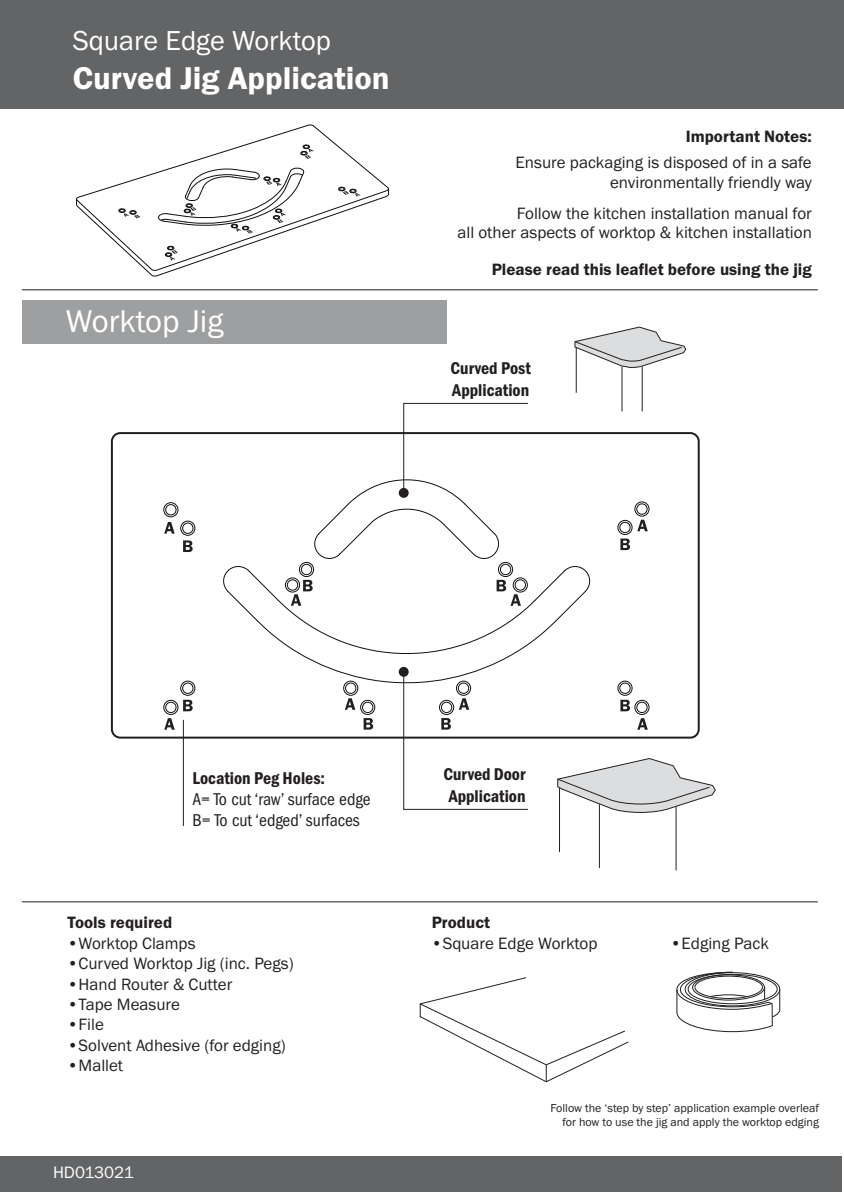
<style>
.page{position:relative;width:844px;height:1192px;background:#fff}
.page>*{position:absolute;margin:0;border:0;box-sizing:border-box;transform-origin:0 0}
.t1{font:600 32.6px "Franklin Gothic";color:#fff}
.t2{font:32.6px "Franklin Gothic";color:#fff}
.t3{font:28.3px "Franklin Gothic";color:#fff}
.t4{font:condensed 17.7px/21.2px "ITC Franklin Gothic Std";color:#231f20}
.t5{font:600 condensed 17.7px/21.2px "Franklin Gothic";color:#231f20}
.t6{font:17.1px "Franklin Gothic";color:#fff}
.t7{font:17px/25.5px "Franklin Gothic";color:#231f20;text-align:right}
.t8{font:600 17px "Franklin Gothic";color:#231f20}
.t9{font:12px/14.4px "Franklin Gothic";color:#231f20;text-align:right}
.s1{font-weight:600}
.s2{font-family:"Franklin Gothic";font-weight:600}
</style>
<div class="page">
<div style="left:0;top:0;width:844px;height:109px;background:#636466"></div>
<div style="left:0;top:1155px;width:841px;height:36px;background:#636466"></div>
<div style="left:22px;top:300px;width:424px;height:43px;background:#9d9fa1"></div>
<hr style="left:22px;top:289px;width:795px;height:1px;background:#231f20">
<svg style="left:76px;top:124px;width:313px;height:153px"></svg>
<div style="left:163px;top:502px;width:15px;height:15px;border:1px solid #130e15;border-radius:50%"></div>
<div style="left:165px;top:504px;width:11px;height:11px;border:1px solid #130e15;border-radius:50%"></div>
<div style="left:180px;top:521px;width:15px;height:14px;border:1px solid #130e15;border-radius:50%"></div>
<div style="left:182px;top:522px;width:11px;height:11px;border:1px solid #130e15;border-radius:50%"></div>
<div style="left:163px;top:700px;width:15px;height:14px;border:1px solid #130e15;border-radius:50%"></div>
<div style="left:165px;top:701px;width:11px;height:12px;border:1px solid #130e15;border-radius:50%"></div>
<div style="left:180px;top:680px;width:15px;height:15px;border:1px solid #130e15;border-radius:50%"></div>
<div style="left:182px;top:682px;width:11px;height:11px;border:1px solid #130e15;border-radius:50%"></div>
<svg style="left:164px;top:522px;width:11px;height:11px"></svg>
<svg style="left:164px;top:718px;width:11px;height:11px"></svg>
<svg style="left:183px;top:540px;width:10px;height:12px"></svg>
<svg style="left:183px;top:699px;width:10px;height:12px"></svg>
<hr style="left:183px;top:719px;width:1px;height:106px;background:#231f20">
<hr style="left:22px;top:901px;width:795px;height:1px;background:#231f20">
<svg style="left:574px;top:326px;width:113px;height:43px"></svg>
<hr style="left:575px;top:348px;width:1px;height:45px;background:#231f20">
<hr style="left:621px;top:366px;width:1px;height:45px;background:#231f20">
<hr style="left:642px;top:366px;width:1px;height:45px;background:#231f20">
<svg style="left:217px;top:402px;width:499px;height:411px"></svg>
<hr style="left:559px;top:788px;width:1px;height:63px;background:#231f20">
<hr style="left:599px;top:804px;width:1px;height:63px;background:#231f20">
<hr style="left:676px;top:806px;width:1px;height:64px;background:#231f20">
<svg style="left:419px;top:977px;width:210px;height:105px"></svg>
<svg style="left:676px;top:971px;width:104px;height:61px"></svg>
<p class="t3" style="left:73px;top:31px;width:259px">Square Edge Worktop</p>
<p class="t1" style="left:73px;top:67px;width:318px">Curved Jig Application</p>
<p class="t2" style="left:66px;top:309px;width:159px">Worktop Jig</p>
<p class="t7" style="left:515px;top:125px;width:298px"><span class="s1">Important Notes:<br></span>Ensure packaging is disposed of in a safe</p>
<p class="t7" style="left:517px;top:202px;width:296px">Follow the kitchen installation manual for</p>
<p class="t7" style="left:610px;top:171px;width:203px">environmentally friendly way</p>
<p class="t7" style="left:457px;top:215px;width:356px;line-height:37px">all other aspects of worktop &amp; kitchen installation<br><span class="s1">Please read this leaflet before using the jig</span></p>
<p class="t5" style="left:450px;top:359px;width:82px">Curved Post<br>Application</p>
<p class="t4" style="left:192px;top:768px;width:179px"><span class="s2">Location Peg Holes:<br></span>A= To cut ‘raw’ surface edge<br>B= To cut ‘edged’ surfaces</p>
<p class="t8" style="left:68px;top:916px;width:106px">Tools required</p>
<p class="t7" style="left:67px;top:931px;width:130px">•Worktop Clamps</p>
<p class="t7" style="left:67px;top:951px;width:228px">•Curved Worktop Jig (inc. Pegs)</p>
<p class="t7" style="left:67px;top:972px;width:166px">•Hand Router &amp; Cutter</p>
<p class="t7" style="left:67px;top:992px;width:114px">•Tape Measure</p>
<p class="t7" style="left:67px;top:1013px;width:38px">•File</p>
<p class="t7" style="left:67px;top:1033px;width:220px">•Solvent Adhesive (for edging)</p>
<p class="t7" style="left:67px;top:1053px;width:57px">•Mallet</p>
<p class="t6" style="left:53px;top:1165px;width:82px">HD013021</p>
<p class="t5" style="left:443px;top:765px;width:83px">Curved Door<br>Application</p>
<p class="t8" style="left:431px;top:916px;width:60px">Product</p>
<p class="t7" style="left:431px;top:931px;width:168px">•Square Edge Worktop</p>
<p class="t7" style="left:670px;top:931px;width:100px">•Edging Pack</p>
<p class="t9" style="left:550px;top:1101px;width:270px">Follow the ‘step by step’ application example overleaf for how to use the jig and apply the worktop edging</p>
</div>
